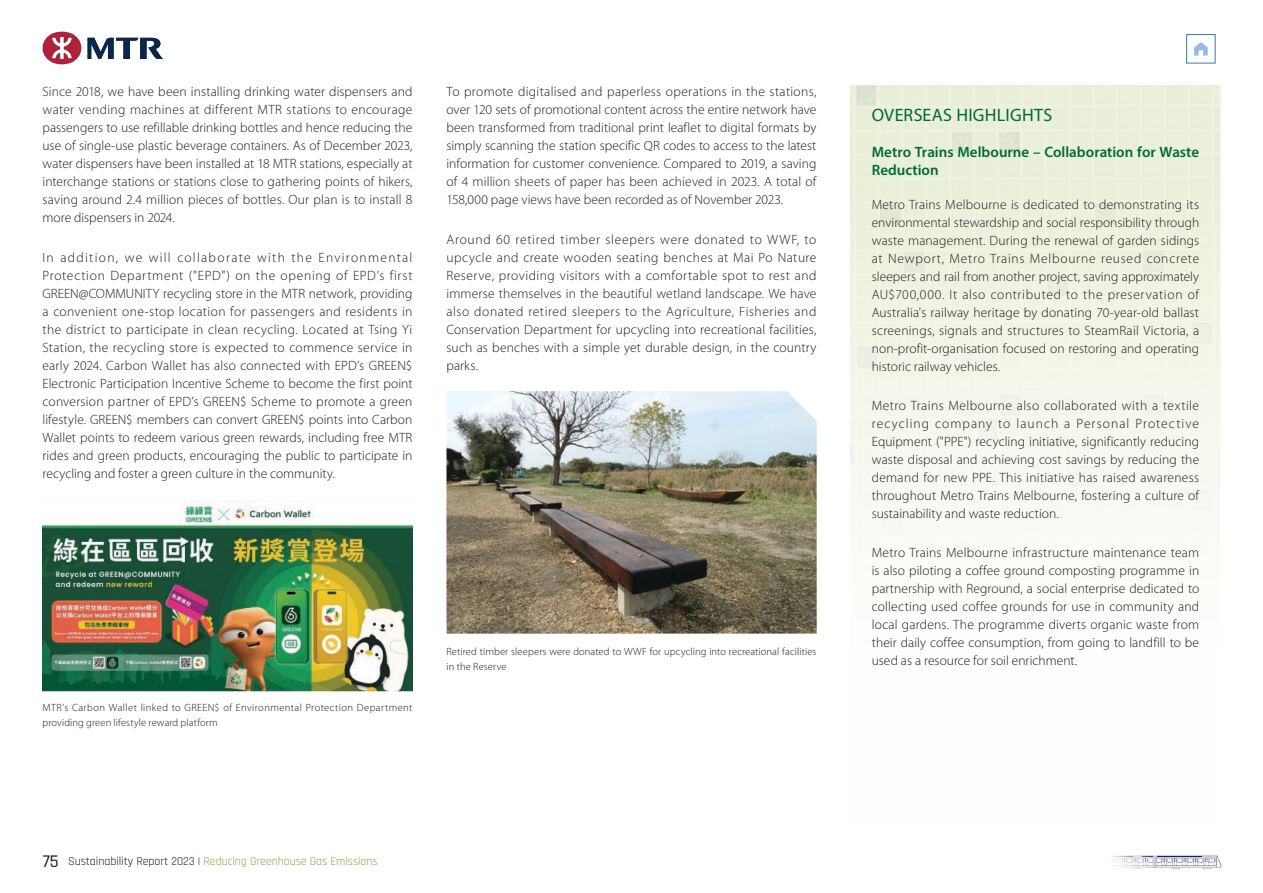
<style>
.page{position:relative;width:1263px;height:893px;background:#fff}
.page>*{position:absolute;margin:0;border:0;box-sizing:border-box;transform-origin:0 0}
.L1{font:18px "Myriad Pro";letter-spacing:.015em;color:#006938}
.L2{font:600 15px/18px "Myriad Pro";color:#006938}
.Body{font:300 13.5px/18px "Myriad Pro";letter-spacing:.005em;color:#1c1c1b;text-align:justify}
.t1{font:12px "Rajdhani";letter-spacing:-.005em;color:#81ac40}
.t2{font:300 10.5px/15px "Myriad Pro";letter-spacing:.035em;color:#1c1c1b}
.t3{font:300 10.5px/15px "Myriad Pro";letter-spacing:.015em;color:#1c1c1b}
.s1{font-weight:500;font-size:18px;color:#1c1c1b}
.s2{color:#1c1c1b}
</style>
<div class="page">
<img style="left:446px;top:391px;width:371px;height:243px">
<img style="left:43px;top:500px;width:369px;height:191px">
<svg style="left:1112px;top:855px;width:109px;height:14px"></svg>
<hr style="left:1157px;top:857px;width:44px;height:1px;background:#192150">
<svg style="left:43px;top:32px;width:38px;height:32px"></svg>
<svg style="left:88px;top:38px;width:75px;height:21px"></svg>
<svg style="left:1186px;top:34px;width:29px;height:29px"></svg>
<p class="Body" style="left:43px;top:83px;width:371px">Since 2018, we have been installing drinking water dispensers and water vending machines at different MTR stations to encourage passengers to use refillable drinking bottles and hence reducing the use of single-use plastic beverage containers. As of December 2023, water dispensers have been installed at 18 MTR stations, especially at interchange stations or stations close to gathering points of hikers, saving around 2.4 million pieces of bottles. Our plan is to install 8 more dispensers in 2024.</p>
<p class="Body" style="left:43px;top:248px;width:371px">In addition, we will collaborate with the Environmental Protection Department ("EPD") on the opening of EPD’s first GREEN@COMMUNITY recycling store in the MTR network, providing a convenient one-stop location for passengers and residents in the district to participate in clean recycling. Located at Tsing Yi Station, the recycling store is expected to commence service in early 2024. Carbon Wallet has also connected with EPD’s GREEN$ Electronic Participation Incentive Scheme to become the first point conversion partner of EPD’s GREEN$ Scheme to promote a green lifestyle. GREEN$ members can convert GREEN$ points into Carbon Wallet points to redeem various green rewards, including free MTR rides and green products, encouraging the public to participate in recycling and foster a green culture in the community.</p>
<p class="Body" style="left:446px;top:83px;width:371px">To promote digitalised and paperless operations in the stations, over 120 sets of promotional content across the entire network have been transformed from traditional print leaflet to digital formats by simply scanning the station specific QR codes to access to the latest information for customer convenience. Compared to 2019, a saving of 4 million sheets of paper has been achieved in 2023. A total of 158,000 page views have been recorded as of November 2023.</p>
<p class="Body" style="left:446px;top:230px;width:371px">Around 60 retired timber sleepers were donated to WWF, to upcycle and create wooden seating benches at Mai Po Nature Reserve, providing visitors with a comfortable spot to rest and immerse themselves in the beautiful wetland landscape. We have also donated retired sleepers to the Agriculture, Fisheries and Conservation Department for upcycling into recreational facilities, such as benches with a simple yet durable design, in the country parks.</p>
<p class="t2" style="left:43px;top:701px;width:371px">MTR’s Carbon Wallet linked to GREEN$ of Environmental Protection Department providing green lifestyle reward platform</p>
<p class="t3" style="left:446px;top:644px;width:371px">Retired timber sleepers were donated to WWF for upcycling into recreational facilities in the Reserve</p>
<p class="t1" style="left:43px;top:855px;width:336px"><span class="s1">75</span> <span class="s2">Sustainability Report 2023 |</span> Reducing Greenhouse Gas Emissions</p>
<p class="L1" style="left:872px;top:104px;width:182px">OVERSEAS HIGHLIGHTS</p>
<p class="L2" style="left:872px;top:142px;width:329px">Metro Trains Melbourne – Collaboration for Waste<br>Reduction</p>
<p class="Body" style="left:872px;top:195px;width:329px">Metro Trains Melbourne is dedicated to demonstrating its environmental stewardship and social responsibility through waste management. During the renewal of garden sidings at Newport, Metro Trains Melbourne reused concrete sleepers and rail from another project, saving approximately AU$700,000. It also contributed to the preservation of Australia's railway heritage by donating 70-year-old ballast screenings, signals and structures to SteamRail Victoria, a non-profit-organisation focused on restoring and operating historic railway vehicles.</p>
<p class="Body" style="left:872px;top:397px;width:329px">Metro Trains Melbourne also collaborated with a textile recycling company to launch a Personal Protective Equipment ("PPE") recycling initiative, significantly reducing waste disposal and achieving cost savings by reducing the demand for new PPE. This initiative has raised awareness throughout Metro Trains Melbourne, fostering a culture of sustainability and waste reduction.</p>
<p class="Body" style="left:872px;top:544px;width:329px">Metro Trains Melbourne infrastructure maintenance team is also piloting a coffee ground composting programme in partnership with Reground, a social enterprise dedicated to collecting used coffee grounds for use in community and local gardens. The programme diverts organic waste from their daily coffee consumption, from going to landfill to be used as a resource for soil enrichment.</p>
</div>
